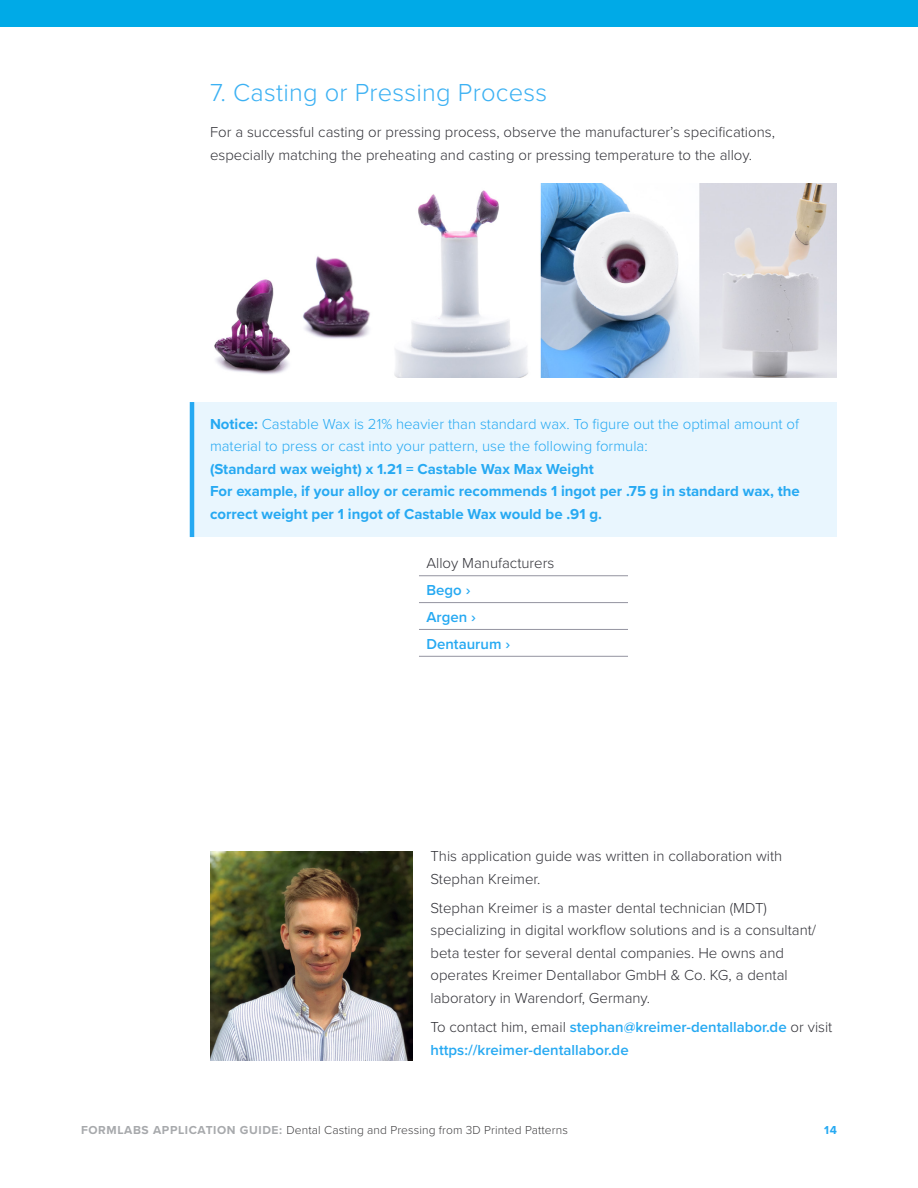
<style>
.page{position:relative;width:918px;height:1188px;background:#fff}
.page>*{position:absolute;margin:0;border:0;box-sizing:border-box;transform-origin:0 0}
.t1{font:300 25.5px "Proxima Nova";letter-spacing:.01em;color:#3cb1f3}
.t2{font:300 15px/22.5px "Proxima Nova";color:#323238}
.t3{font:700 15px/22.5px "Proxima Nova";color:#26a9f2}
.t4{font:300 15px/22.5px "Proxima Nova";color:#26a9f2}
.t5{font:600 15px/26.8px "Proxima Nova";color:#26a9f2}
.t6{font:300 12px "Proxima Nova";letter-spacing:.01em;color:#414042}
.t7{font:700 12px "Proxima Nova";color:#26a9f2}
.s1{font-weight:700}
.s2{font-weight:300;color:#323238}
.s3{font-weight:700;color:#a7a9ac}
</style>
<div class="page">
<div style="left:0;top:0;width:918px;height:27px;background:#00aae7"></div>
<div style="left:192px;top:402px;width:645px;height:135px;background:#e9f6fe"></div>
<hr style="left:190px;top:402px;width:4px;height:135px;background:#26a9f2">
<hr style="left:419px;top:575px;width:209px;height:1px;background:#9494a0">
<hr style="left:419px;top:602px;width:209px;height:1px;background:#9494a0">
<hr style="left:419px;top:629px;width:209px;height:1px;background:#9494a0">
<hr style="left:419px;top:656px;width:209px;height:1px;background:#9494a0">
<img style="left:214px;top:184px;width:623px;height:194px">
<img style="left:210px;top:851px;width:202px;height:209px">
<h1 class="t1" style="left:210px;top:74px;width:339px">7. Casting or Pressing Process</h1>
<p class="t2" style="left:210px;top:120px;width:567px">For a successful casting or pressing process, observe the manufacturer’s specifications, especially matching the preheating and casting or pressing temperature to the alloy.</p>
<p class="t4" style="left:210px;top:412px;width:591px"><span class="s1">Notice:</span> Castable Wax is 21% heavier than standard wax. To figure out the optimal amount of material to press or cast into your pattern, use the following formula:</p>
<p class="t3" style="left:210px;top:457px;width:591px">(Standard wax weight) x 1.21 = Castable Wax Max Weight<br>For example, if your alloy or ceramic recommends 1 ingot per .75 g in standard wax, the correct weight per 1 ingot of Castable Wax would be .91 g.</p>
<p class="t2" style="left:426px;top:551px;width:129px">Alloy Manufacturers</p>
<p class="t5" style="left:426px;top:576px;width:85px">Bego ›<br>Argen ›<br>Dentaurum ›</p>
<p class="t2" style="left:430px;top:844px;width:353px">This application guide was written in collaboration with<br>Stephan Kreimer.</p>
<p class="t2" style="left:430px;top:896px;width:387px">Stephan Kreimer is a master dental technician (MDT) specializing in digital workflow solutions and is a consultant/ beta tester for several dental companies. He owns and operates Kreimer Dentallabor GmbH &amp; Co. KG, a dental laboratory in Warendorf, Germany.</p>
<p class="t5" style="left:430px;top:1016px;width:403px;line-height:22.5px"><span class="s2">To contact him, email</span> stephan@kreimer-dentallabor.de <span class="s2">or visit </span>https://kreimer-dentallabor.de</p>
<p class="t6" style="left:81px;top:1122px;width:488px"><span class="s3">FORMLABS APPLICATION GUIDE:</span> Dental Casting and Pressing from 3D Printed Patterns</p>
<p class="t7" style="left:824px;top:1122px;width:14px">14</p>
</div>
